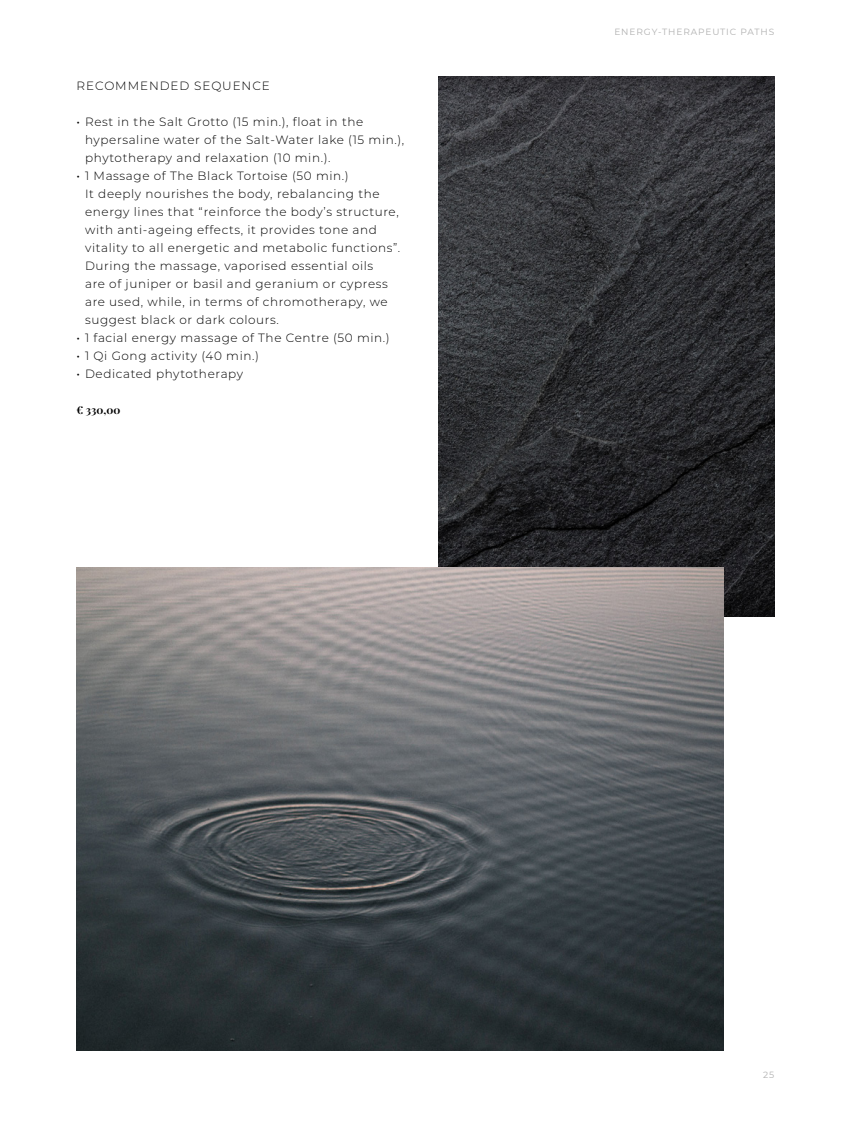
<style>
.page{position:relative;width:851px;height:1127px;background:#fff}
.page>*{position:absolute;margin:0;border:0;box-sizing:border-box;transform-origin:0 0}
.t1{font:300 12px/18px "Montserrat";letter-spacing:.05em;color:#000}
.t2{font:300 12px "Montserrat";letter-spacing:.075em;color:#000}
.t3{font:700 10.8px "Playfair Display";color:#000}
.t4{font:9px "Montserrat";letter-spacing:.1em;color:#b0b0b0}
.s1{font-weight:400}
</style>
<div class="page">
<img style="left:438px;top:77px;width:336px;height:540px">
<img style="left:77px;top:567px;width:646px;height:483px">
<p class="t2" style="left:77px;top:78px;width:195px">RECOMMENDED SEQUENCE</p>
<p class="t1" style="left:85px;top:112px;width:320px;text-indent:-9px"><span class="s1">•</span> Rest in the Salt Grotto (15 min.), float in the hypersaline water of the Salt-Water lake (15 min.), phytotherapy and relaxation (10 min.).</p>
<p class="t1" style="left:85px;top:166px;width:316px;text-indent:-9px"><span class="s1">•</span> 1 Massage of The Black Tortoise (50 min.)<br>It deeply nourishes the body, rebalancing the energy lines that “reinforce the body’s structure, with anti-ageing effects, it provides tone and vitality to all energetic and metabolic functions”.<br>During the massage, vaporised essential oils<br>are of juniper or basil and geranium or cypress are used, while, in terms of chromotherapy, we suggest black or dark colours.</p>
<p class="t1" style="left:77px;top:328px;width:314px"><span class="s1">•</span> 1 facial energy massage of The Centre (50 min.)</p>
<p class="t1" style="left:77px;top:346px;width:184px"><span class="s1">•</span> 1 Qi Gong activity (40 min.)</p>
<p class="t1" style="left:77px;top:364px;width:168px"><span class="s1">•</span> Dedicated phytotherapy</p>
<p class="t3" style="left:77px;top:403px;width:45px">€ 330,00</p>
<p class="t4" style="left:614px;top:25px;width:161px">ENERGY-THERAPEUTIC PATHS</p>
<p class="t4" style="left:763px;top:1068px;width:13px">25</p>
</div>
